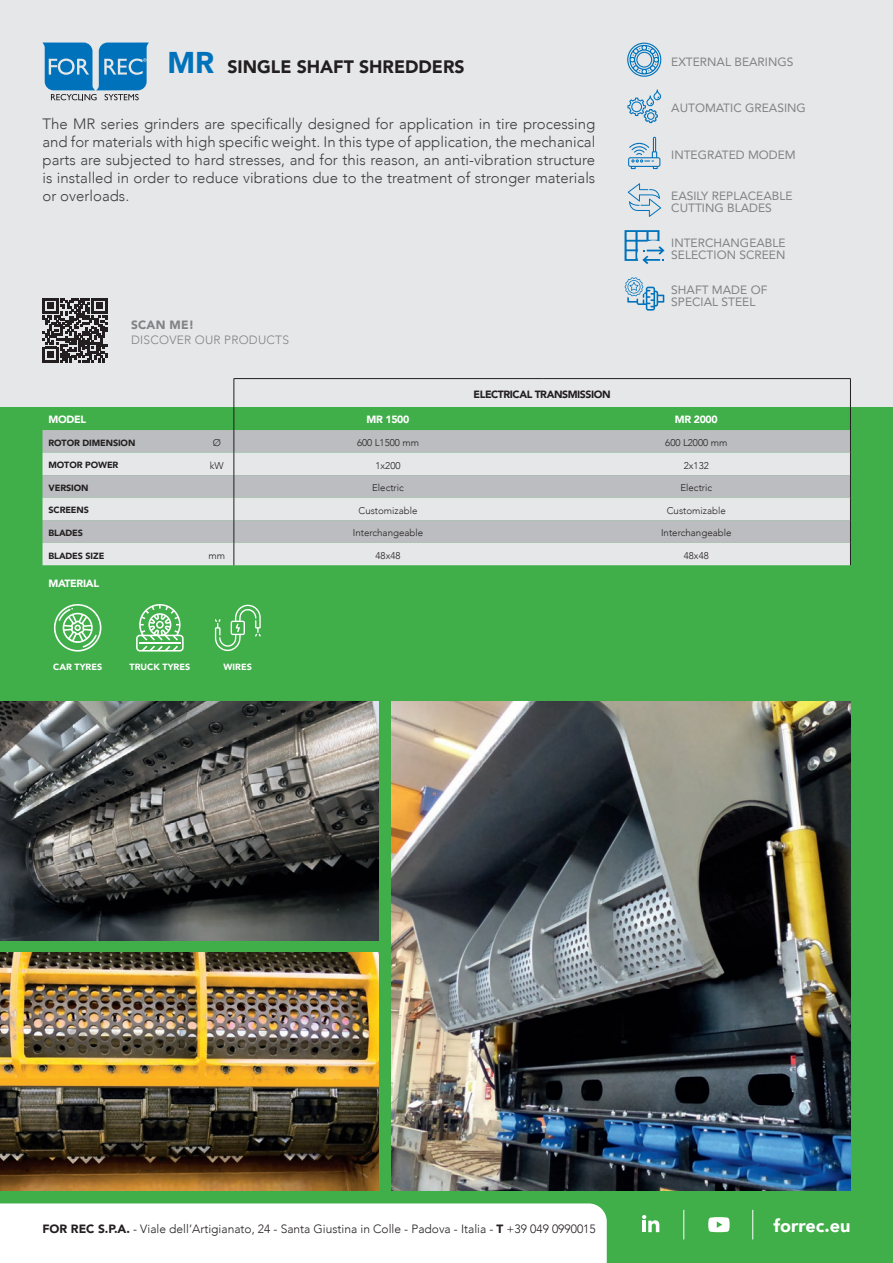
<style>
.page{position:relative;width:893px;height:1263px;background:#fff}
.page>*{position:absolute;margin:0;border:0;box-sizing:border-box;transform-origin:0 0}
.t1{font:900 30px "Avenir";color:#0072bb}
.t2{font:900 18px "Avenir";color:#231f20}
.t3{font:900 18px "Avenir";color:#fff}
.t4{font:300 15px/18px "Avenir";color:#3e3e3f;text-align:justify}
.t5{font:12px/12px "Avenir";color:#808285}
.t6{font:300 12px "Avenir";color:#231f20}
.t7{font:300 12px "Avenir";letter-spacing:.02em;color:#808285}
.t8{font:900 12px "Avenir";letter-spacing:.02em;color:#808285}
.t9{font:900 10.5px "Avenir";letter-spacing:-.03em;color:#fff}
.t10{font:900 10.5px "Avenir";letter-spacing:-.04em;color:#231f20}
.t11{font:300 9.75px "Avenir";color:#231f20}
.t12{font:900 9px "Avenir";letter-spacing:-.01em;color:#231f20}
.t13{font:900 9px "Avenir";color:#fff}
.s1{font-weight:900}
</style>
<div class="page">
<div style="left:0;top:407px;width:893px;height:856px;background:#40ae49"></div>
<div style="left:0;top:0;width:893px;height:407px;background:#e6e7e9"></div>
<svg style="left:625px;top:277px;width:39px;height:33px"></svg>
<svg style="left:628px;top:137px;width:32px;height:32px"></svg>
<svg style="left:628px;top:183px;width:33px;height:34px"></svg>
<svg style="left:624px;top:230px;width:40px;height:34px"></svg>
<svg style="left:627px;top:43px;width:34px;height:34px"></svg>
<svg style="left:627px;top:89px;width:34px;height:34px"></svg>
<svg style="left:215px;top:604px;width:46px;height:47px"></svg>
<svg style="left:54px;top:604px;width:47px;height:47px"></svg>
<svg style="left:136px;top:604px;width:48px;height:47px"></svg>
<img style="left:391px;top:702px;width:459px;height:489px">
<img style="left:0;top:952px;width:378px;height:239px">
<img style="left:0;top:702px;width:378px;height:238px">
<svg style="left:642px;top:1215px;width:17px;height:17px"></svg>
<svg style="left:708px;top:1217px;width:22px;height:15px"></svg>
<svg style="left:683px;top:1210px;width:1px;height:29px"></svg>
<svg style="left:752px;top:1210px;width:1px;height:29px"></svg>
<div style="left:0;top:1203px;width:607px;height:60px;background:#fff"></div>
<svg style="left:43px;top:43px;width:106px;height:57px"></svg>
<hr style="left:234px;top:378px;width:308px;height:1px;background:#231f20">
<hr style="left:542px;top:378px;width:309px;height:1px;background:#231f20">
<svg style="left:43px;top:379px;width:808px;height:186px"></svg>
<svg style="left:43px;top:298px;width:64px;height:64px"></svg>
<h1 class="t1" style="left:168px;top:36px;width:48px">MR</h1>
<p class="t2" style="left:227px;top:51px;width:239px">SINGLE SHAFT SHREDDERS</p>
<p class="t4" style="left:43px;top:115px;width:554px">The MR series grinders are specifically designed for application in tire processing and for materials with high specific weight. In this type of application, the mechanical parts are subjected to hard stresses, and for this reason, an anti-vibration structure is installed in order to reduce vibrations due to the treatment of stronger materials or overloads.</p>
<p class="t8" style="left:131px;top:314px;width:65px">SCAN ME!</p>
<p class="t7" style="left:131px;top:332px;width:159px">DISCOVER OUR PRODUCTS</p>
<p class="t10" style="left:474px;top:386px;width:139px">ELECTRICAL TRANSMISSION</p>
<p class="t5" style="left:671px;top:55px;width:124px">EXTERNAL BEARINGS</p>
<p class="t5" style="left:671px;top:102px;width:136px">AUTOMATIC GREASING</p>
<p class="t5" style="left:671px;top:149px;width:126px">INTEGRATED MODEM</p>
<p class="t5" style="left:671px;top:189px;width:123px">EASILY REPLACEABLE<br>CUTTING BLADES</p>
<p class="t5" style="left:671px;top:236px;width:116px">INTERCHANGEABLE<br>SELECTION SCREEN</p>
<p class="t5" style="left:671px;top:283px;width:98px">SHAFT MADE OF<br>SPECIAL STEEL</p>
<p class="t9" style="left:49px;top:410px;width:39px">MODEL</p>
<p class="t9" style="left:367px;top:410px;width:44px">MR 1500</p>
<p class="t9" style="left:675px;top:410px;width:44px">MR 2000</p>
<p class="t12" style="left:49px;top:435px;width:88px">ROTOR DIMENSION</p>
<p class="t11" style="left:213px;top:437px;width:10px">Ø</p>
<p class="t11" style="left:357px;top:437px;width:64px">600 L1500 mm</p>
<p class="t11" style="left:665px;top:437px;width:64px">600 L2000 mm</p>
<p class="t12" style="left:49px;top:457px;width:71px">MOTOR POWER</p>
<p class="t11" style="left:210px;top:460px;width:15px">kW</p>
<p class="t11" style="left:376px;top:460px;width:26px">1x200</p>
<p class="t11" style="left:684px;top:460px;width:26px">2x132</p>
<p class="t12" style="left:49px;top:480px;width:41px">VERSION</p>
<p class="t11" style="left:372px;top:482px;width:33px">Electric</p>
<p class="t11" style="left:680px;top:482px;width:33px">Electric</p>
<p class="t12" style="left:49px;top:503px;width:42px">SCREENS</p>
<p class="t11" style="left:358px;top:505px;width:61px">Customizable</p>
<p class="t11" style="left:667px;top:505px;width:61px">Customizable</p>
<p class="t12" style="left:49px;top:525px;width:36px">BLADES</p>
<p class="t11" style="left:353px;top:527px;width:72px">Interchangeable</p>
<p class="t11" style="left:661px;top:527px;width:72px">Interchangeable</p>
<p class="t12" style="left:49px;top:548px;width:57px">BLADES SIZE</p>
<p class="t11" style="left:209px;top:550px;width:18px">mm</p>
<p class="t11" style="left:376px;top:550px;width:26px">48x48</p>
<p class="t11" style="left:684px;top:550px;width:26px">48x48</p>
<p class="t9" style="left:49px;top:575px;width:52px">MATERIAL</p>
<p class="t13" style="left:53px;top:659px;width:50px">CAR TYRES</p>
<p class="t13" style="left:130px;top:659px;width:62px">TRUCK TYRES</p>
<p class="t13" style="left:224px;top:659px;width:30px">WIRES</p>
<p class="t6" style="left:43px;top:1222px;width:555px"><span class="s1">FOR REC S.P.A.</span> - Viale dell’Artigianato, 24 - Santa Giustina in Colle - Padova - Italia - <span class="s1">T</span> +39 049 0990015</p>
<p class="t3" style="left:773px;top:1210px;width:78px">forrec.eu</p>
</div>
